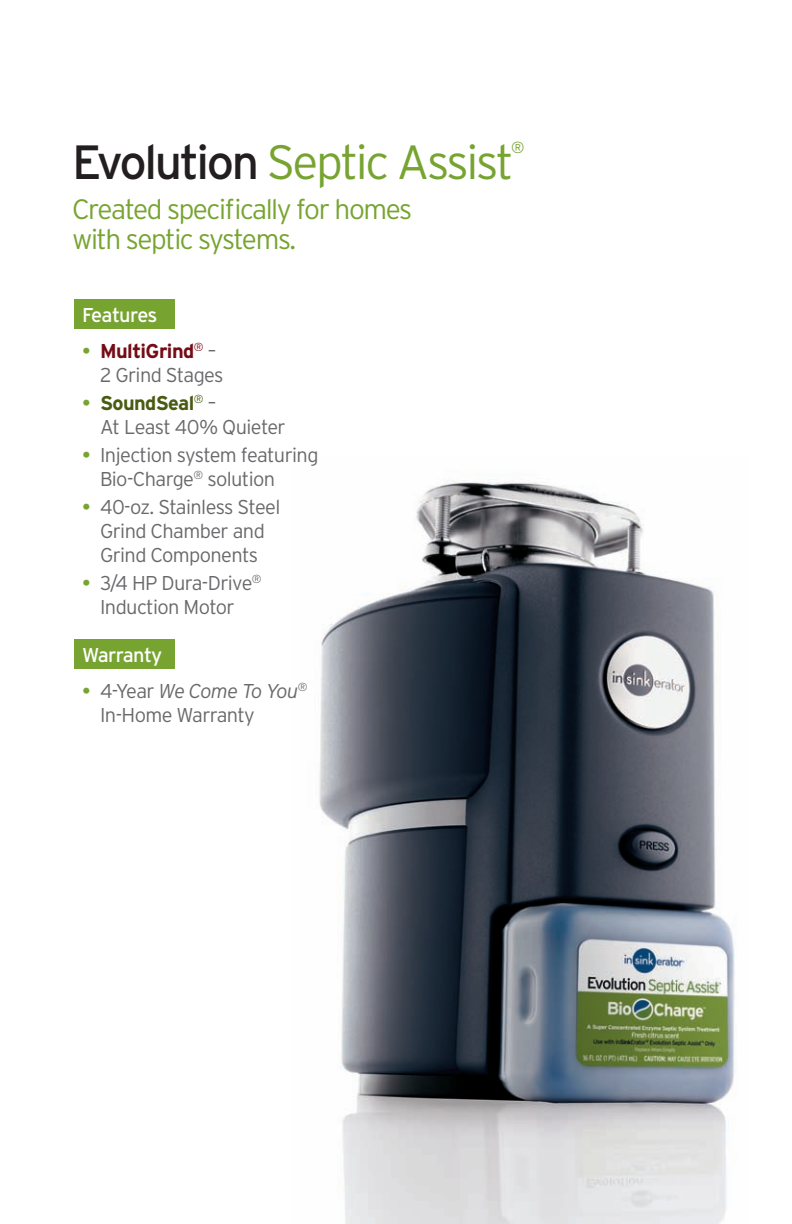
<style>
.page{position:relative;width:792px;height:1224px;background:#fff}
.page>*{position:absolute;margin:0;border:0;box-sizing:border-box;transform-origin:0 0}
.t1{font:300 48px "Interstate";letter-spacing:-.05em;color:#77a430}
.t2{font:300 28px/30px "Interstate";letter-spacing:-.05em;color:#77a430}
.t3{font:300 20px/24px "Interstate";letter-spacing:-.03em;color:#69696c}
.t4{font:20px "Interstate";letter-spacing:-.035em;color:#fff}
.t5{font:300 16px "Interstate";color:#77a430}
.s1{font-weight:400;color:#231f20}
.s2{font-weight:400;color:#77a430}
.s3{font-weight:700;color:#750c15}
.s4{font-weight:700;color:#485b12}
.s5{font-style:italic}
</style>
<div class="page">
<img style="left:319px;top:479px;width:416px;height:745px">
<div style="left:74px;top:639px;width:101px;height:30px;background:#77a430"></div>
<div style="left:74px;top:299px;width:101px;height:30px;background:#77a430"></div>
<h1 class="t1" style="left:72px;top:144px;width:443px"><span class="s1">Evolution</span> Septic Assist</h1>
<p class="t5" style="left:511px;top:141px;width:15px">®</p>
<h2 class="t2" style="left:72px;top:197px;width:342px">Created specifically for homes with septic systems.</h2>
<p class="t4" style="left:82px;top:307px;width:77px">Features</p>
<p class="t3" style="left:100px;top:340px;width:125px;text-indent:-18px"><span class="s2">•</span> <span class="s3">MultiGrind</span><sup>®</sup> –<br>2 Grind Stages</p>
<p class="t3" style="left:100px;top:392px;width:187px;text-indent:-18px"><span class="s2">•</span> <span class="s4">SoundSeal</span><sup>®</sup> –<br>At Least 40% Quieter</p>
<p class="t3" style="left:100px;top:444px;width:220px;text-indent:-18px"><span class="s2">•</span> Injection system featuring<br>Bio-Charge<sup>®</sup> solution</p>
<p class="t3" style="left:82px;top:496px;width:200px;text-align:center"><span class="s2">•</span> 40-oz. Stainless Steel<br>Grind Chamber and<br>Grind Components</p>
<p class="t3" style="left:82px;top:572px;width:181px;text-align:center"><span class="s2">•</span> 3/4 HP Dura-Drive<sup>®<br></sup>Induction Motor</p>
<p class="t4" style="left:82px;top:647px;width:82px">Warranty</p>
<p class="t3" style="left:100px;top:680px;width:209px;text-indent:-18px"><span class="s2">•</span> 4-Year <span class="s5">We Come To You</span><sup>®<br></sup>In-Home Warranty</p>
</div>
